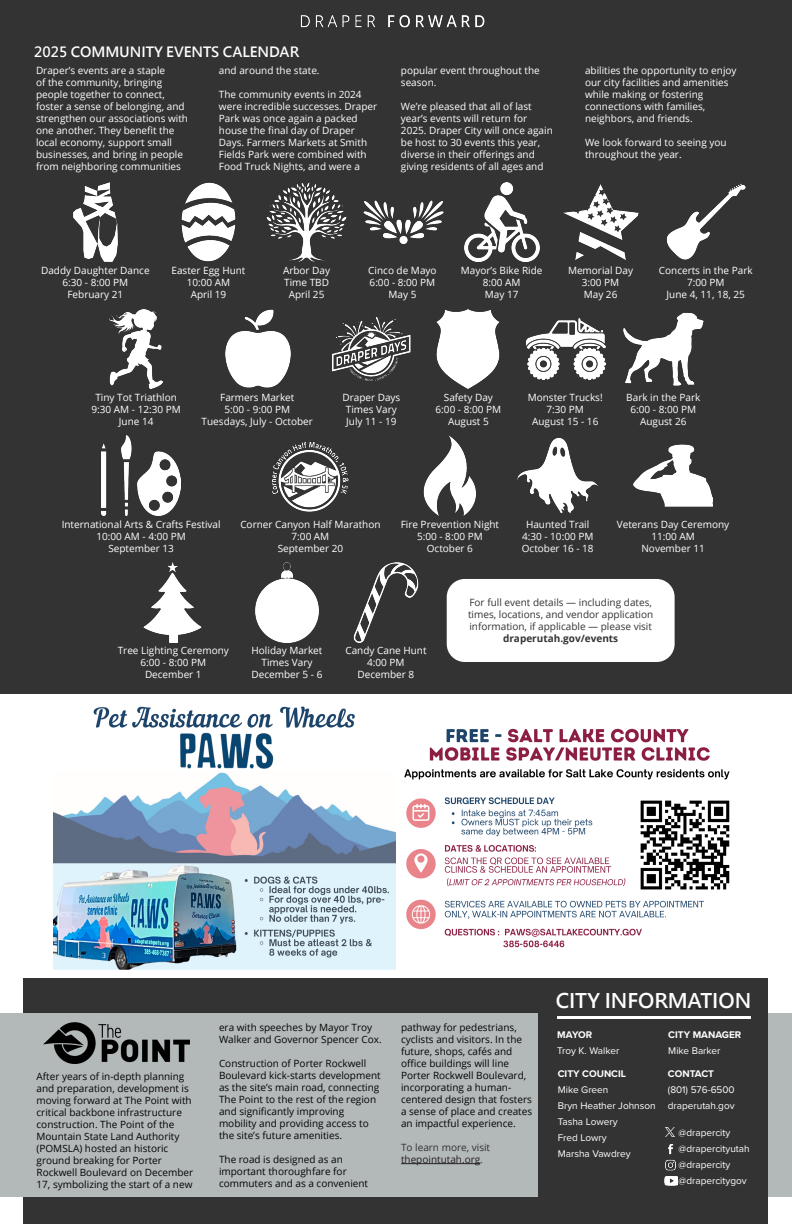
<style>
.page{position:relative;width:792px;height:1224px;background:#fff}
.page>*{position:absolute;margin:0;border:0;box-sizing:border-box;transform-origin:0 0}
.t1{font:700 20px "Microsoft Jheng Hei";color:#fff}
.t2{font:700 14px "Microsoft Jheng Hei";color:#fff}
.t3{font:10px/12px "Open Sans";color:#fff}
.t4{font:10px/12px "Open Sans";color:#040503}
.t5{font:10px/12px "Open Sans";color:#323332}
.t6{font:10px "Proxima Nova";color:#fff}
.t7{font:700 10px "Proxima Nova";color:#fff}
.s1{font-weight:700}
.s2{color:#231f20}
</style>
<div class="page">
<div style="left:24px;top:979px;width:521px;height:245px;background:#343333"></div>
<div style="left:0;top:33px;width:792px;height:661px;background:#343333"></div>
<div style="left:0;top:1014px;width:792px;height:183px;background:#b3b8b9"></div>
<img style="left:44px;top:1022px;width:145px;height:42px">
<div style="left:539px;top:979px;width:229px;height:245px;background:#343333"></div>
<svg style="left:668px;top:1144px;width:6px;height:11px"></svg>
<img style="left:665px;top:1159px;width:11px;height:12px">
<hr style="left:557px;top:1016px;width:193px;height:3px;background:#fff">
<hr style="left:401px;top:1163px;width:79px;height:1px;background:#231f20">
<svg style="left:665px;top:1176px;width:13px;height:9px"></svg>
<div style="left:0;top:0;width:792px;height:41px;background:#343333"></div>
<img style="left:300px;top:15px;width:185px;height:13px">
<svg style="left:665px;top:1128px;width:9px;height:9px"></svg>
<img style="left:181px;top:182px;width:55px;height:80px">
<img style="left:267px;top:182px;width:79px;height:80px">
<img style="left:364px;top:200px;width:80px;height:44px">
<img style="left:464px;top:182px;width:76px;height:80px">
<img style="left:563px;top:184px;width:76px;height:76px">
<img style="left:666px;top:183px;width:80px;height:77px">
<img style="left:73px;top:182px;width:45px;height:80px">
<img style="left:109px;top:309px;width:54px;height:80px">
<img style="left:225px;top:309px;width:66px;height:79px">
<img style="left:332px;top:317px;width:79px;height:64px">
<img style="left:436px;top:309px;width:64px;height:80px">
<img style="left:526px;top:318px;width:80px;height:62px">
<img style="left:624px;top:313px;width:79px;height:73px">
<img style="left:101px;top:436px;width:80px;height:79px">
<img style="left:272px;top:442px;width:77px;height:70px">
<img style="left:423px;top:436px;width:53px;height:79px">
<img style="left:518px;top:438px;width:79px;height:76px">
<img style="left:633px;top:444px;width:80px;height:63px">
<img style="left:143px;top:562px;width:59px;height:80px">
<img style="left:255px;top:562px;width:64px;height:80px">
<img style="left:353px;top:562px;width:66px;height:80px">
<div style="left:447px;top:579px;width:228px;height:83px;background:#fff;border-radius:18px"></div>
<img style="left:53px;top:706px;width:677px;height:263px">
<p class="t2" style="left:34px;top:43px;width:266px">2025 COMMUNITY EVENTS CALENDAR</p>
<p class="t3" style="left:219px;top:64px;width:102px">and around the state.</p>
<p class="t3" style="left:219px;top:88px;width:160px">The community events in 2024 were incredible successes. Draper<br>Park was once again a packed house the final day of Draper<br>Days. Farmers Markets at Smith<br>Fields Park were combined with<br>Food Truck Nights, and were a</p>
<p class="t3" style="left:36px;top:64px;width:154px">Draper’s events are a staple<br>of the community, bringing people together to connect, foster a sense of belonging, and strengthen our associations with one another. They benefit the local economy, support small businesses, and bring in people from neighboring communities</p>
<p class="t3" style="left:585px;top:64px;width:153px">abilities the opportunity to enjoy our city facilities and amenities while making or fostering connections with families, neighbors, and friends.</p>
<p class="t3" style="left:401px;top:64px;width:140px">popular event throughout the season.</p>
<p class="t3" style="left:401px;top:100px;width:153px">We’re pleased that all of last year’s events will return for<br>2025. Draper City will once again be host to 30 events this year, diverse in their offerings and giving residents of all ages and</p>
<p class="t3" style="left:585px;top:136px;width:143px">We look forward to seeing you throughout the year.</p>
<p class="t3" style="left:41px;top:264px;width:110px">Daddy Daughter Dance</p>
<p class="t3" style="left:63px;top:276px;width:67px">6:30 - 8:00 PM</p>
<p class="t3" style="left:67px;top:288px;width:57px">February 21</p>
<p class="t3" style="left:172px;top:264px;width:76px">Easter Egg Hunt</p>
<p class="t3" style="left:187px;top:276px;width:45px">10:00 AM</p>
<p class="t3" style="left:191px;top:288px;width:37px">April 19</p>
<p class="t3" style="left:283px;top:264px;width:49px">Arbor Day</p>
<p class="t3" style="left:284px;top:276px;width:46px">Time TBD</p>
<p class="t3" style="left:289px;top:288px;width:37px">April 25</p>
<p class="t3" style="left:368px;top:264px;width:70px">Cinco de Mayo</p>
<p class="t3" style="left:370px;top:276px;width:67px">6:00 - 8:00 PM</p>
<p class="t3" style="left:388px;top:288px;width:29px">May 5</p>
<p class="t3" style="left:461px;top:264px;width:83px">Mayor’s Bike Ride</p>
<p class="t3" style="left:483px;top:276px;width:39px">8:00 AM</p>
<p class="t3" style="left:485px;top:288px;width:35px">May 17</p>
<p class="t3" style="left:568px;top:264px;width:67px">Memorial Day</p>
<p class="t3" style="left:582px;top:276px;width:39px">3:00 PM</p>
<p class="t3" style="left:584px;top:288px;width:35px">May 26</p>
<p class="t3" style="left:659px;top:264px;width:95px">Concerts in the Park</p>
<p class="t3" style="left:687px;top:276px;width:39px">7:00 PM</p>
<p class="t3" style="left:667px;top:288px;width:80px">June 4, 11, 18, 25</p>
<p class="t3" style="left:95px;top:391px;width:83px">Tiny Tot Triathlon</p>
<p class="t3" style="left:91px;top:403px;width:91px">9:30 AM - 12:30 PM</p>
<p class="t3" style="left:119px;top:415px;width:36px">June 14</p>
<p class="t3" style="left:220px;top:391px;width:76px">Farmers Market</p>
<p class="t3" style="left:224px;top:403px;width:67px">5:00 - 9:00 PM</p>
<p class="t3" style="left:202px;top:415px;width:113px">Tuesdays, July - October</p>
<p class="t3" style="left:342px;top:391px;width:60px">Draper Days</p>
<p class="t3" style="left:346px;top:403px;width:52px">Times Vary</p>
<p class="t3" style="left:346px;top:415px;width:52px">July 11 - 19</p>
<p class="t3" style="left:444px;top:391px;width:51px">Safety Day</p>
<p class="t3" style="left:436px;top:403px;width:67px">6:00 - 8:00 PM</p>
<p class="t3" style="left:448px;top:415px;width:42px">August 5</p>
<p class="t3" style="left:528px;top:391px;width:76px">Monster Trucks!</p>
<p class="t3" style="left:547px;top:403px;width:39px">7:30 PM</p>
<p class="t3" style="left:532px;top:415px;width:68px">August 15 - 16</p>
<p class="t3" style="left:626px;top:391px;width:76px">Bark in the Park</p>
<p class="t3" style="left:630px;top:403px;width:67px">6:00 - 8:00 PM</p>
<p class="t3" style="left:640px;top:415px;width:48px">August 26</p>
<p class="t3" style="left:62px;top:518px;width:160px">International Arts &amp; Crafts Festival</p>
<p class="t3" style="left:96px;top:530px;width:91px">10:00 AM - 4:00 PM</p>
<p class="t3" style="left:108px;top:542px;width:67px">September 13</p>
<p class="t3" style="left:240px;top:518px;width:142px">Corner Canyon Half Marathon</p>
<p class="t3" style="left:292px;top:530px;width:39px">7:00 AM</p>
<p class="t3" style="left:278px;top:542px;width:67px">September 20</p>
<p class="t3" style="left:401px;top:518px;width:100px">Fire Prevention Night</p>
<p class="t3" style="left:417px;top:530px;width:67px">5:00 - 8:00 PM</p>
<p class="t3" style="left:427px;top:542px;width:48px">October 6</p>
<p class="t3" style="left:526px;top:518px;width:65px">Haunted Trail</p>
<p class="t3" style="left:522px;top:530px;width:73px">4:30 - 10:00 PM</p>
<p class="t3" style="left:522px;top:542px;width:73px">October 16 - 18</p>
<p class="t3" style="left:617px;top:518px;width:114px">Veterans Day Ceremony</p>
<p class="t3" style="left:651px;top:530px;width:45px">11:00 AM</p>
<p class="t3" style="left:641px;top:542px;width:65px">November 11</p>
<p class="t3" style="left:118px;top:644px;width:113px">Tree Lighting Ceremony</p>
<p class="t3" style="left:141px;top:656px;width:67px">6:00 - 8:00 PM</p>
<p class="t3" style="left:145px;top:668px;width:58px">December 1</p>
<p class="t3" style="left:252px;top:644px;width:72px">Holiday Market</p>
<p class="t3" style="left:262px;top:656px;width:52px">Times Vary</p>
<p class="t3" style="left:252px;top:668px;width:72px">December 5 - 6</p>
<p class="t3" style="left:345px;top:644px;width:83px">Candy Cane Hunt</p>
<p class="t3" style="left:367px;top:656px;width:39px">4:00 PM</p>
<p class="t3" style="left:358px;top:668px;width:58px">December 8</p>
<p class="t5" style="left:468px;top:596px;width:187px;text-align:center">For full event details — including dates, times, locations, and vendor application information, if applicable — please visit <span class="s1">draperutah.gov/events</span></p>
<p class="t1" style="left:556px;top:988px;width:197px">CITY INFORMATION</p>
<p class="t4" style="left:37px;top:1070px;width:158px">After years of in-depth planning and preparation, development is moving forward at The Point with critical backbone infrastructure construction. The Point of the<br>Mountain State Land Authority (POMSLA) hosted an historic ground breaking for Porter<br>Rockwell Boulevard on December<br>17, symbolizing the start of a new</p>
<p class="t4" style="left:219px;top:1021px;width:164px">era with speeches by Mayor Troy<br>Walker and Governor Spencer Cox.</p>
<p class="t4" style="left:219px;top:1057px;width:163px">Construction of Porter Rockwell<br>Boulevard kick-starts development as the site’s main road, connecting<br>The Point to the rest of the region and significantly improving mobility and providing access to the site’s future amenities.</p>
<p class="t4" style="left:219px;top:1153px;width:151px">The road is designed as an important thoroughfare for commuters and as a convenient</p>
<p class="t4" style="left:401px;top:1021px;width:133px">pathway for pedestrians, cyclists and visitors. In the future, shops, cafés and office buildings will line<br>Porter Rockwell Boulevard, incorporating a human&shy;centered design that fosters a sense of place and creates an impactful experience.</p>
<p class="t5" style="left:401px;top:1141px;width:91px">To learn more, visit <span class="s2">thepointutah.org</span>.</p>
<p class="t7" style="left:557px;top:1027px;width:36px">MAYOR</p>
<p class="t6" style="left:557px;top:1043px;width:64px">Troy K. Walker</p>
<p class="t7" style="left:558px;top:1066px;width:70px">CITY COUNCIL</p>
<p class="t6" style="left:558px;top:1082px;width:52px">Mike Green</p>
<p class="t6" style="left:558px;top:1098px;width:99px">Bryn Heather Johnson</p>
<p class="t6" style="left:558px;top:1114px;width:61px">Tasha Lowery</p>
<p class="t6" style="left:558px;top:1130px;width:50px">Fred Lowry</p>
<p class="t6" style="left:558px;top:1146px;width:74px">Marsha Vawdrey</p>
<p class="t7" style="left:668px;top:1027px;width:75px">CITY MANAGER</p>
<p class="t6" style="left:668px;top:1043px;width:54px">Mike Barker</p>
<p class="t7" style="left:668px;top:1066px;width:48px">CONTACT</p>
<p class="t6" style="left:668px;top:1082px;width:68px">(801) 576-6500</p>
<p class="t6" style="left:668px;top:1098px;width:68px">draperutah.gov</p>
<p class="t6" style="left:679px;top:1125px;width:53px">@drapercity</p>
<p class="t6" style="left:679px;top:1141px;width:73px">@drapercityutah</p>
<p class="t6" style="left:679px;top:1157px;width:53px">@drapercity</p>
<p class="t6" style="left:679px;top:1173px;width:70px">@drapercitygov</p>
</div>
